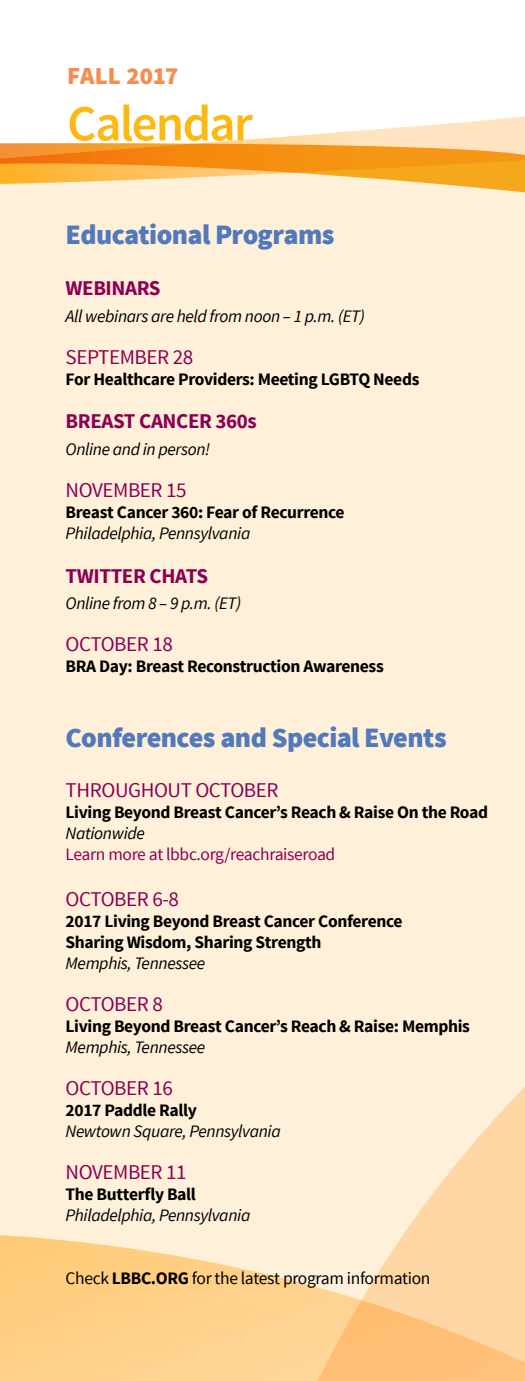
<style>
.page{position:relative;width:525px;height:1381px;background:#fff}
.page>*{position:absolute;margin:0;border:0;box-sizing:border-box;transform-origin:0 0}
.t1{font:600 50.75px "Source Sans Pro";letter-spacing:-.035em;color:#fdb913}
.t2{font:900 28px "Source Sans Pro";letter-spacing:-.02em;color:#5279bc}
.t3{font:900 24.5px "Source Sans Pro";letter-spacing:-.005em;color:#f68c50}
.t4{font:21px "Source Sans Pro";letter-spacing:-.02em;color:#8a0054}
.t5{font:700 21px "Source Sans Pro";letter-spacing:-.02em;color:#8a0054}
.t6{font:700 17.5px/21px "Source Sans Pro";letter-spacing:-.02em;color:#000}
.t7{font:italic 17.5px "Source Sans Pro";letter-spacing:-.02em;color:#000}
.t8{font:17.5px "Source Sans Pro";letter-spacing:-.02em;color:#000}
.t9{font:17.5px "Source Sans Pro";letter-spacing:-.02em;color:#8a0054}
.s1{font-weight:700}
</style>
<div class="page">
<div style="left:0;top:157px;width:525px;height:1224px;background:#fff1d9"></div>
<svg style="left:408px;top:1087px;width:117px;height:141px"></svg>
<svg style="left:0;top:1228px;width:525px;height:153px"></svg>
<svg style="left:461px;top:186px;width:64px;height:7px"></svg>
<svg style="left:0;top:116px;width:525px;height:70px"></svg>
<h3 class="t3" style="left:67px;top:60px;width:113px">FALL 2017</h3>
<h1 class="t1" style="left:67px;top:91px;width:187px">Calendar</h1>
<h2 class="t2" style="left:66px;top:216px;width:270px">Educational Programs</h2>
<p class="t5" style="left:66px;top:275px;width:96px">WEBINARS</p>
<p class="t7" style="left:66px;top:305px;width:301px">All webinars are held from noon – 1 p.m. (ET)</p>
<p class="t4" style="left:66px;top:344px;width:129px">SEPTEMBER 28</p>
<p class="t6" style="left:66px;top:369px;width:355px">For Healthcare Providers: Meeting LGBTQ Needs</p>
<p class="t5" style="left:66px;top:408px;width:193px">BREAST CANCER 360s</p>
<p class="t7" style="left:66px;top:438px;width:146px">Online and in person!</p>
<p class="t4" style="left:66px;top:477px;width:123px">NOVEMBER 15</p>
<p class="t6" style="left:66px;top:502px;width:280px">Breast Cancer 360: Fear of Recurrence</p>
<p class="t7" style="left:66px;top:522px;width:186px">Philadelphia, Pennsylvania</p>
<p class="t5" style="left:66px;top:562px;width:144px">TWITTER CHATS</p>
<p class="t7" style="left:66px;top:592px;width:177px">Online from 8 – 9 p.m. (ET)</p>
<p class="t4" style="left:66px;top:631px;width:109px">OCTOBER 18</p>
<p class="t6" style="left:66px;top:656px;width:319px">BRA Day: Breast Reconstruction Awareness</p>
<h2 class="t2" style="left:66px;top:719px;width:382px">Conferences and Special Events</h2>
<p class="t4" style="left:66px;top:777px;width:215px">THROUGHOUT OCTOBER</p>
<p class="t6" style="left:66px;top:802px;width:424px">Living Beyond Breast Cancer’s Reach &amp; Raise On the Road</p>
<p class="t7" style="left:66px;top:822px;width:81px">Nationwide</p>
<p class="t9" style="left:66px;top:843px;width:271px">Learn more at lbbc.org/reachraiseroad</p>
<p class="t4" style="left:66px;top:886px;width:115px">OCTOBER 6-8</p>
<p class="t6" style="left:66px;top:911px;width:338px">2017 Living Beyond Breast Cancer Conference<br>Sharing Wisdom, Sharing Strength</p>
<p class="t7" style="left:66px;top:952px;width:141px">Memphis, Tennessee</p>
<p class="t4" style="left:66px;top:991px;width:99px">OCTOBER 8</p>
<p class="t6" style="left:66px;top:1016px;width:406px">Living Beyond Breast Cancer’s Reach &amp; Raise: Memphis</p>
<p class="t7" style="left:66px;top:1036px;width:141px">Memphis, Tennessee</p>
<p class="t4" style="left:66px;top:1075px;width:109px">OCTOBER 16</p>
<p class="t6" style="left:66px;top:1100px;width:133px">2017 Paddle Rally</p>
<p class="t7" style="left:66px;top:1120px;width:217px">Newtown Square, Pennsylvania</p>
<p class="t4" style="left:66px;top:1159px;width:123px">NOVEMBER 11</p>
<p class="t6" style="left:66px;top:1184px;width:132px">The Butterfly Ball</p>
<p class="t7" style="left:66px;top:1204px;width:186px">Philadelphia, Pennsylvania</p>
<p class="t8" style="left:66px;top:1267px;width:366px">Check <span class="s1">LBBC.ORG</span> for the latest program information</p>
</div>
